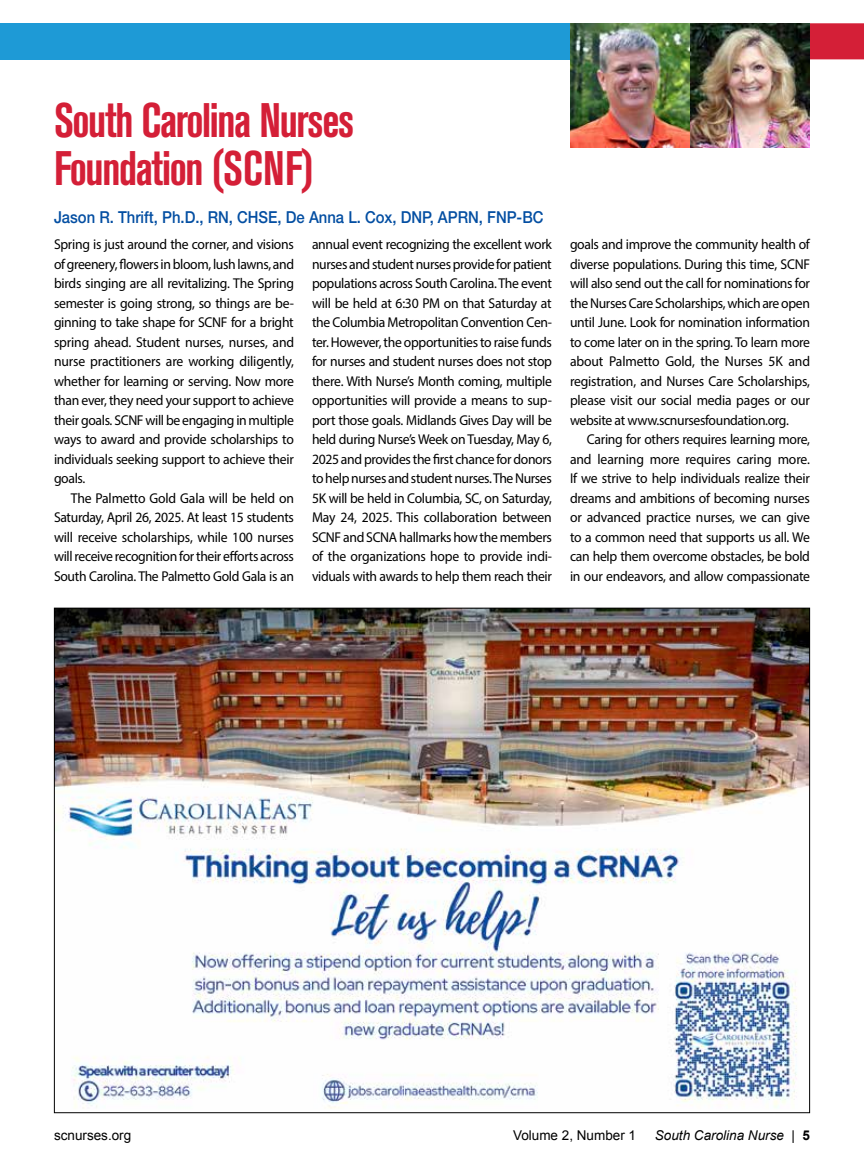
<style>
.page{position:relative;width:864px;height:1175px;background:#fff}
.page>*{position:absolute;margin:0;border:0;box-sizing:border-box;transform-origin:0 0}
.t1{font:700 condensed 48px/48px "Akzidenz Grotesk BE";letter-spacing:-.03em;color:#d41f37;scale:.9 1}
.t2{font:500 16.5px "Helvetica Neue LT Std";color:#034ea2;scale:.9 1}
.t3{font:14.25px/19.5px "Myriad Pro";letter-spacing:-.025em;color:#000;text-align:justify;scale:.96 1}
.t4{font:13.5px "Arial";color:#000}
.t5{font:italic 13.5px "Arial";color:#000}
.s1{font-style:normal}
.s2{font-weight:700;font-style:normal}
</style>
<div class="page">
<div style="left:0;top:23px;width:761px;height:36px;background:#1e9ad6"></div>
<div style="left:689px;top:23px;width:175px;height:36px;background:#d41f37"></div>
<img style="left:570px;top:23px;width:119px;height:124px">
<img style="left:691px;top:23px;width:119px;height:124px">
<img style="left:56px;top:610px;width:752px;height:499px">
<h1 class="t1" style="left:54px;top:96px;width:335px">South Carolina Nurses<br>Foundation (SCNF)</h1>
<p class="t2" style="left:54px;top:207px;width:546px">Jason R. Thrift, Ph.D., RN, CHSE, De Anna L. Cox, DNP, APRN, FNP-BC</p>
<p class="t3" style="left:54px;top:234px;width:252px">Spring is just around the corner, and visions of greenery, flowers in bloom, lush lawns, and birds singing are all revitalizing. The Spring semester is going strong, so things are be&shy;ginning to take shape for SCNF for a bright spring ahead. Student nurses, nurses, and nurse practitioners are working diligently, whether for learning or serving. Now more than ever, they need your support to achieve their goals. SCNF will be engaging in multiple ways to award and provide scholarships to individuals seeking support to achieve their goals.</p>
<p class="t3" style="left:54px;top:488px;width:252px;text-indent:17px">The Palmetto Gold Gala will be held on Saturday, April 26, 2025. At least 15 students will receive scholarships, while 100 nurses will receive recognition for their efforts across South Carolina. The Palmetto Gold Gala is an</p>
<p class="t3" style="left:312px;top:234px;width:252px">annual event recognizing the excellent work nurses and student nurses provide for patient populations across South Carolina. The event will be held at 6:30 PM on that Saturday at the Columbia Metropolitan Convention Cen&shy;ter. However, the opportunities to raise funds for nurses and student nurses does not stop there. With Nurse’s Month coming, multiple opportunities will provide a means to sup&shy;port those goals. Midlands Gives Day will be held during Nurse’s Week on Tuesday, May 6, 2025 and provides the first chance for donors to help nurses and student nurses. The Nurses 5K will be held in Columbia, SC, on Saturday, May 24, 2025. This collaboration between SCNF and SCNA hallmarks how the members of the organizations hope to provide indi&shy;viduals with awards to help them reach their</p>
<p class="t3" style="left:570px;top:234px;width:252px">goals and improve the community health of diverse populations. During this time, SCNF will also send out the call for nominations for the Nurses Care Scholarships, which are open until June. Look for nomination information to come later on in the spring. To learn more about Palmetto Gold, the Nurses 5K and registration, and Nurses Care Scholarships, please visit our social media pages or our website at www.scnursesfoundation.org.</p>
<p class="t3" style="left:570px;top:429px;width:252px;text-indent:17px">Caring for others requires learning more, and learning more requires caring more.<br>If we strive to help individuals realize their dreams and ambitions of becoming nurses or advanced practice nurses, we can give to a common need that supports us all. We can help them overcome obstacles, be bold in our endeavors, and allow compassionate</p>
<p class="t4" style="left:54px;top:1126px;width:79px">scnurses.org</p>
<p class="t4" style="left:513px;top:1126px;width:125px">Volume 2, Number 1</p>
<p class="t5" style="left:655px;top:1126px;width:157px">South Carolina Nurse <span class="s1">|</span> <span class="s2">5</span></p>
</div>
